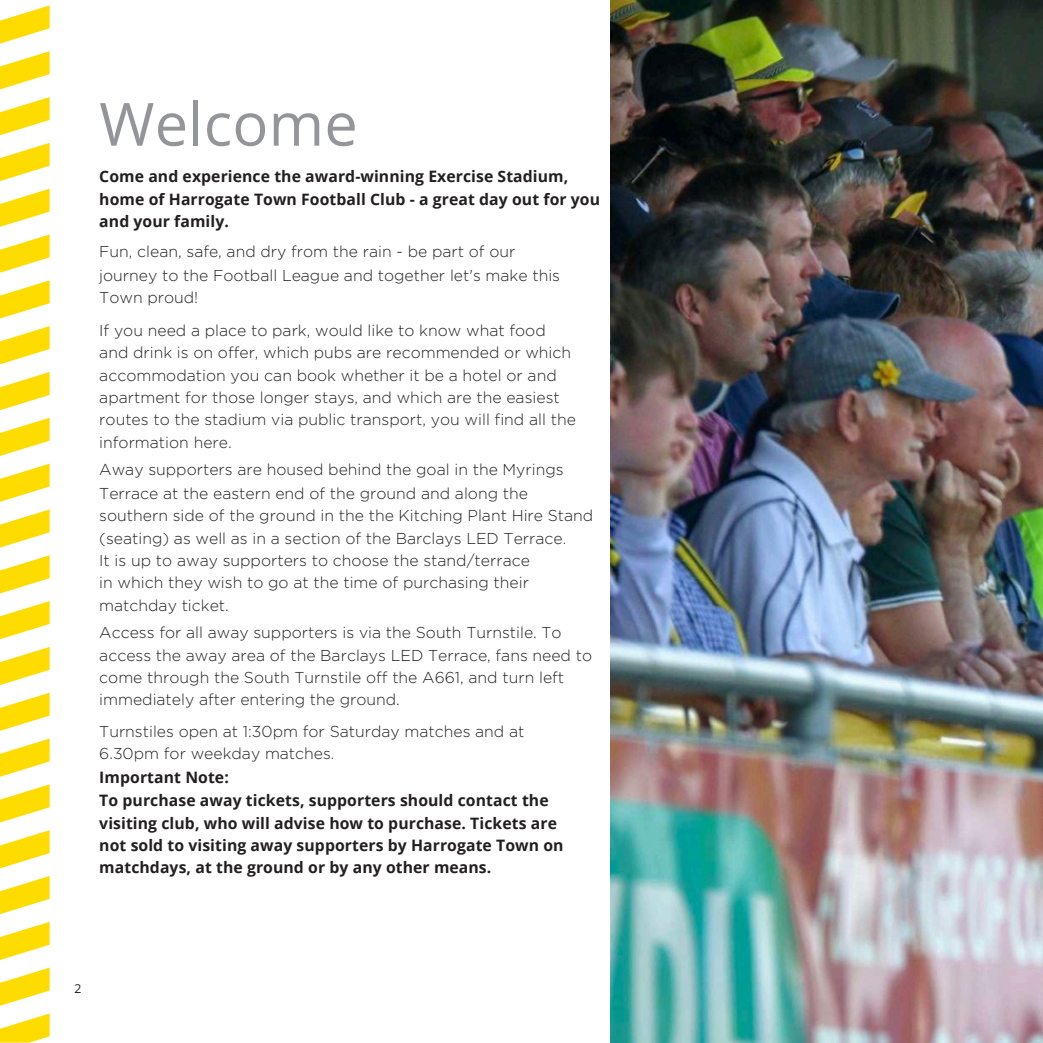
<style>
.page{position:relative;width:1043px;height:1043px;background:#fff}
.page>*{position:absolute;margin:0;border:0;box-sizing:border-box;transform-origin:0 0}
.t1{font:59.5px "Open Sans";letter-spacing:.005em;color:#939598}
.t2{font:300 15.75px/22.4px "Gotham";color:#231f20}
.t3{font:700 15.75px/22.8px "Open Sans";letter-spacing:.005em;color:#231f20}
.t4{font:12.25px "Open Sans";color:#231f20}
.s1{font-family:"Gotham";font-weight:300}
</style>
<div class="page">
<img style="left:610px;top:0;width:432px;height:1042px">
<svg style="left:0;top:5px;width:50px;height:39px"></svg>
<svg style="left:0;top:51px;width:50px;height:38px"></svg>
<svg style="left:0;top:97px;width:50px;height:38px"></svg>
<svg style="left:0;top:143px;width:50px;height:38px"></svg>
<svg style="left:0;top:189px;width:50px;height:38px"></svg>
<svg style="left:0;top:234px;width:50px;height:38px"></svg>
<svg style="left:0;top:280px;width:50px;height:38px"></svg>
<svg style="left:0;top:326px;width:50px;height:38px"></svg>
<svg style="left:0;top:372px;width:50px;height:38px"></svg>
<svg style="left:0;top:417px;width:50px;height:39px"></svg>
<svg style="left:0;top:463px;width:50px;height:38px"></svg>
<svg style="left:0;top:509px;width:50px;height:38px"></svg>
<svg style="left:0;top:555px;width:50px;height:38px"></svg>
<svg style="left:0;top:601px;width:50px;height:38px"></svg>
<svg style="left:0;top:647px;width:50px;height:38px"></svg>
<svg style="left:0;top:692px;width:50px;height:38px"></svg>
<svg style="left:0;top:738px;width:50px;height:38px"></svg>
<svg style="left:0;top:784px;width:50px;height:38px"></svg>
<svg style="left:0;top:830px;width:50px;height:38px"></svg>
<svg style="left:0;top:876px;width:50px;height:37px"></svg>
<svg style="left:0;top:921px;width:50px;height:38px"></svg>
<svg style="left:0;top:967px;width:50px;height:38px"></svg>
<svg style="left:0;top:1013px;width:50px;height:29px"></svg>
<p class="t1" style="left:99px;top:82px;width:260px">Welcome</p>
<p class="t3" style="left:99px;top:165px;width:502px">Come and experience the award-winning Exercise Stadium, home of Harrogate Town Football Club - a great day out for you and your family.</p>
<p class="t2" style="left:99px;top:240px;width:462px;line-height:22.9px">Fun, clean, safe, and dry from the rain - be part of our journey to the Football League and together let's make this<br>Town proud!</p>
<p class="t2" style="left:99px;top:319px;width:478px">If you need a place to park, would like to know what food and drink is on offer, which pubs are recommended or which accommodation you can book whether it be a hotel or and apartment for those longer stays, and which are the easiest routes to the stadium via public transport, you will find all the information here.</p>
<p class="t2" style="left:99px;top:458px;width:495px">Away supporters are housed behind the goal in the Myrings Terrace at the eastern end of the ground and along the southern side of the ground in the the Kitching Plant Hire Stand (seating) as well as in a section of the Barclays LED Terrace.<br>It is up to away supporters to choose the stand/terrace<br>in which they wish to go at the time of purchasing their matchday ticket.</p>
<p class="t2" style="left:99px;top:621px;width:494px">Access for all away supporters is via the South Turnstile. To access the away area of the Barclays LED Terrace, fans need to come through the South Turnstile off the A661, and turn left immediately after entering the ground.</p>
<p class="t3" style="left:99px;top:719px;width:465px"><span class="s1">Turnstiles open at 1:30pm for Saturday matches and at 6.30pm for weekday matches.<br></span>Important Note:<br>To purchase away tickets, supporters should contact the visiting club, who will advise how to purchase. Tickets are not sold to visiting away supporters by Harrogate Town on matchdays, at the ground or by any other means.</p>
<h1 class="t4" style="left:74px;top:979px;width:8px">2</h1>
</div>
